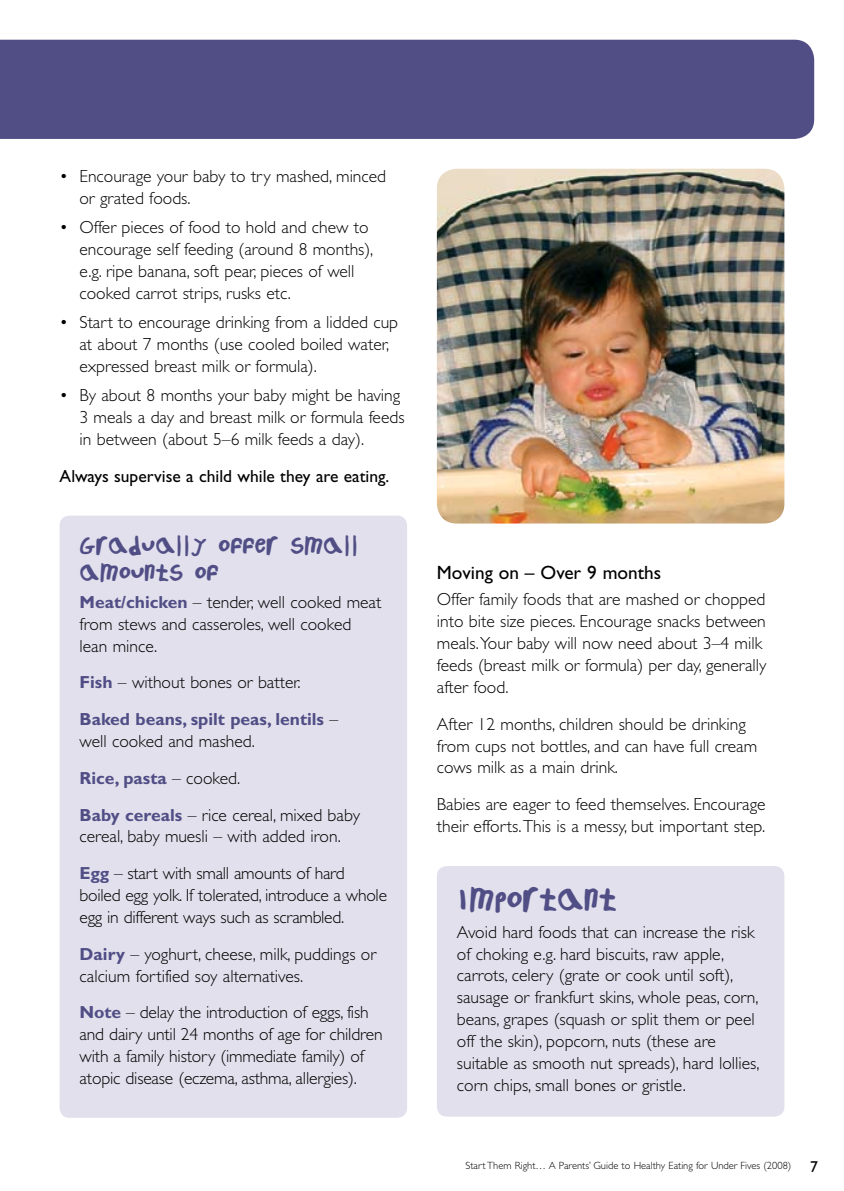
<style>
.page{position:relative;width:844px;height:1191px;background:#fff}
.page>*{position:absolute;margin:0;border:0;box-sizing:border-box;transform-origin:0 0}
.t1{font:28px "Childs Play Age Six";color:#514e86}
.t2{font:21px/26.2px "Childs Play Age Six";color:#514e86}
.t3{font:19.25px "Gill Sans";color:#000}
.t4{font:300 17.5px/21.9px "Gill Sans";color:#000}
.t5{font:700 17.5px/36.8px "Gill Sans";color:#514e86}
.t6{font:17.5px "Gill Sans";color:#000}
.t7{font:300 10.5px "Gill Sans";color:#000}
.s1{font-weight:700;color:#514e86}
.s2{font-weight:300;color:#000}
.s3{font-weight:400;font-size:15.75px}
</style>
<div class="page">
<div style="left:0;top:40px;width:814px;height:99px;background:#514e86"></div>
<div style="left:60px;top:515px;width:347px;height:602px;background:#e1e0ec;border-radius:10px"></div>
<div style="left:437px;top:866px;width:347px;height:250px;background:#e1e0ec;border-radius:10px"></div>
<img style="left:437px;top:169px;width:347px;height:354px">
<p class="t4" style="left:79px;top:165px;width:308px;text-indent:-20px">• Encourage your baby to try mashed, minced or grated foods.</p>
<p class="t4" style="left:79px;top:216px;width:295px;text-indent:-20px">• Offer pieces of food to hold and chew to encourage self feeding (around 8 months), e.g. ripe banana, soft pear, pieces of well cooked carrot strips, rusks etc.</p>
<p class="t4" style="left:79px;top:311px;width:320px;text-indent:-20px">• Start to encourage drinking from a lidded cup at about 7 months (use cooled boiled water, expressed breast milk or formula).</p>
<p class="t4" style="left:79px;top:384px;width:326px;text-indent:-20px">• By about 8 months your baby might be having<br>3 meals a day and breast milk or formula feeds in between (about 5–6 milk feeds a day).</p>
<p class="t6" style="left:60px;top:466px;width:331px">Always supervise a child while they are eating.</p>
<p class="t2" style="left:80px;top:533px;width:280px">GRADUALLY OFFER SMALL<br>AMOUNTS OF</p>
<p class="t4" style="left:80px;top:591px;width:303px"><span class="s1">Meat/chicken</span> – tender, well cooked meat from stews and casseroles, well cooked lean mince.</p>
<p class="t5" style="left:80px;top:664px;width:260px">Fish <span class="s2">– without bones or batter.<br></span>Baked beans, spilt peas, lentils <span class="s2">–</span></p>
<p class="t4" style="left:80px;top:723px;width:282px;line-height:36.8px">well cooked and mashed.<br><span class="s1">Rice, pasta</span> – cooked.<br><span class="s1">Baby cereals</span> – rice cereal, mixed baby</p>
<p class="t4" style="left:80px;top:818px;width:266px;line-height:36.8px">cereal, baby muesli – with added iron.<br><span class="s1">Egg</span> – start with small amounts of hard</p>
<p class="t4" style="left:80px;top:884px;width:309px">boiled egg yolk. If tolerated, introduce a whole egg in different ways such as scrambled.</p>
<p class="t4" style="left:80px;top:943px;width:298px"><span class="s1">Dairy</span> – yoghurt, cheese, milk, puddings or calcium fortified soy alternatives.</p>
<p class="t4" style="left:80px;top:1001px;width:304px"><span class="s1">Note</span> – delay the introduction of eggs, fish and dairy until 24 months of age for children with a family history (immediate family) of atopic disease (eczema, asthma, allergies).</p>
<p class="t3" style="left:437px;top:561px;width:226px">Moving on – Over 9 months</p>
<p class="t4" style="left:437px;top:589px;width:331px">Offer family foods that are mashed or chopped into bite size pieces. Encourage snacks between meals. Your baby will now need about 3–4 milk feeds (breast milk or formula) per day, generally after food.</p>
<p class="t4" style="left:437px;top:713px;width:322px">After 12 months, children should be drinking from cups not bottles, and can have full cream cows milk as a main drink.</p>
<p class="t4" style="left:437px;top:793px;width:330px">Babies are eager to feed themselves. Encourage their efforts. This is a messy, but important step.</p>
<h1 class="t1" style="left:457px;top:886px;width:161px">IMPORTANT</h1>
<p class="t4" style="left:457px;top:921px;width:304px">Avoid hard foods that can increase the risk of choking e.g. hard biscuits, raw apple, carrots, celery (grate or cook until soft), sausage or frankfurt skins, whole peas, corn, beans, grapes (squash or split them or peel off the skin), popcorn, nuts (these are suitable as smooth nut spreads), hard lollies, corn chips, small bones or gristle.</p>
<p class="t7" style="left:465px;top:1159px;width:354px">Start Them Right… A Parents’ Guide to Healthy Eating for Under Fives (2008) <span class="s3">7</span></p>
</div>
